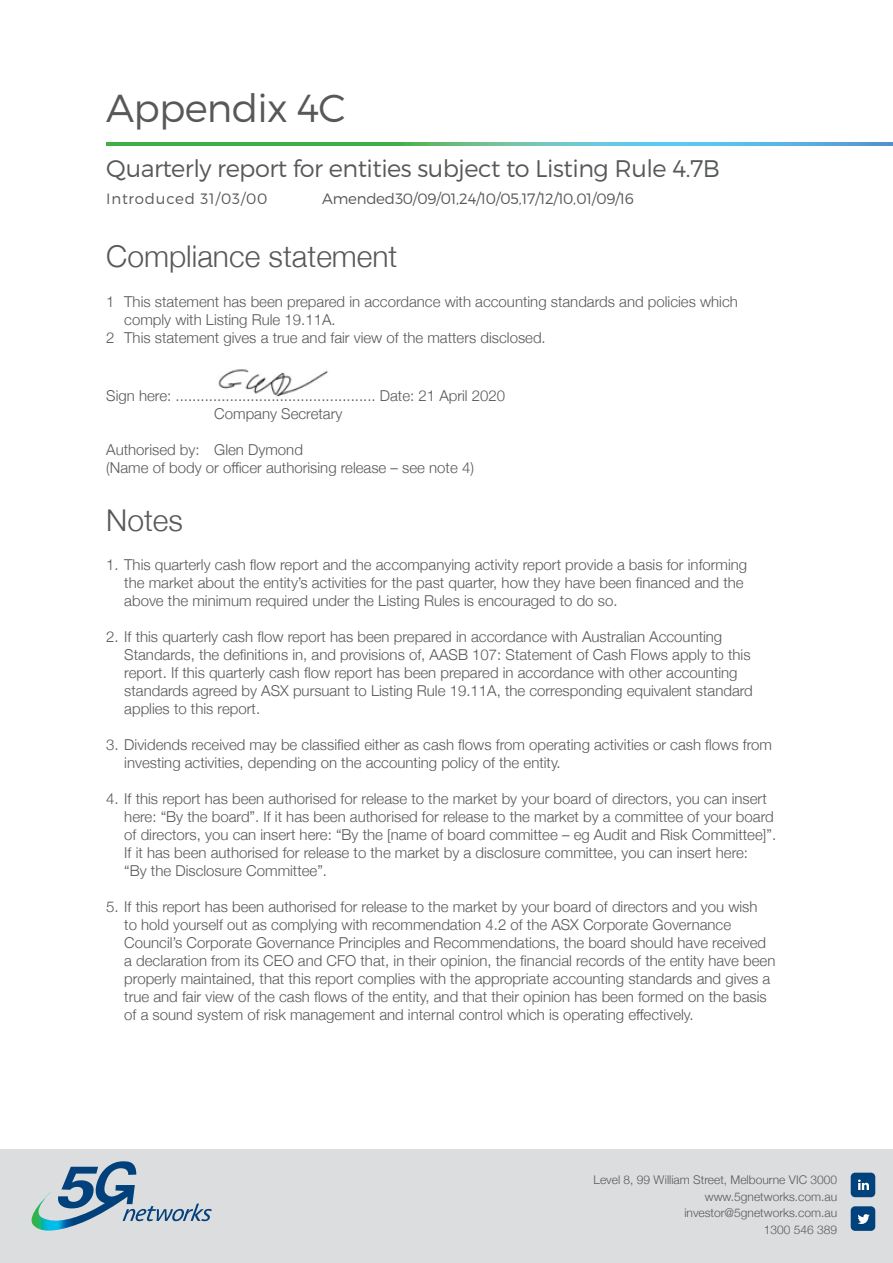
<style>
.page{position:relative;width:893px;height:1263px;background:#fff}
.page>*{position:absolute;margin:0;border:0;box-sizing:border-box;transform-origin:0 0}
.t1{font:300 39px "Montserrat";letter-spacing:-.02em;color:#57585a}
.t2{font:300 30px "Helvetica Neue";color:#57585a}
.t3{font:300 24px "Montserrat";letter-spacing:-.02em;color:#57585a}
.Notes_2{font:300 15px/18px "Helvetica Neue";color:#57585a}
.t4{font:300 15px "Montserrat";letter-spacing:-.015em;color:#57585a}
.t5{font:300 15px "Montserrat";letter-spacing:.05em;color:#57585a}
.t6{font:300 12px/16.5px "Helvetica Neue";color:#58595b;text-align:right}
</style>
<div class="page">
<div style="left:0;top:1150px;width:893px;height:113px;background:#dcddde"></div>
<img style="left:31px;top:1161px;width:105px;height:69px">
<svg style="left:123px;top:1203px;width:89px;height:18px"></svg>
<div style="left:851px;top:1173px;width:24px;height:24px;background:#01427c;border-radius:4px"></div>
<svg style="left:858px;top:1179px;width:11px;height:11px"></svg>
<div style="left:851px;top:1206px;width:24px;height:25px;background:#01427c;border-radius:4px"></div>
<svg style="left:858px;top:1214px;width:12px;height:10px"></svg>
<svg style="left:106px;top:142px;width:787px;height:3px;background:#53b798"></svg>
<img style="left:218px;top:369px;width:110px;height:28px">
<h1 class="t1" style="left:106px;top:85px;width:241px">Appendix 4C</h1>
<h3 class="t3" style="left:106px;top:154px;width:615px">Quarterly report for entities subject to Listing Rule 4.7B</h3>
<p class="t5" style="left:106px;top:189px;width:163px">Introduced 31/03/00</p>
<p class="t4" style="left:322px;top:189px;width:313px">Amended 30/09/01, 24/10/05, 17/12/10, 01/09/16</p>
<p class="t2" style="left:106px;top:232px;width:293px">Compliance statement</p>
<p class="Notes_2" style="left:124px;top:291px;width:615px;text-indent:-18px">1 This statement has been prepared in accordance with accounting standards and policies which comply with Listing Rule 19.11A.</p>
<p class="Notes_2" style="left:106px;top:327px;width:441px">2 This statement gives a true and fair view of the matters disclosed.</p>
<p class="Notes_2" style="left:106px;top:386px;width:400px">Sign here: ................................................ Date: 21 April 2020</p>
<p class="Notes_2" style="left:214px;top:404px;width:130px">Company Secretary</p>
<p class="Notes_2" style="left:106px;top:440px;width:198px">Authorised by: Glen Dymond</p>
<p class="Notes_2" style="left:106px;top:458px;width:369px">(Name of body or officer authorising release – see note 4)</p>
<p class="t2" style="left:106px;top:496px;width:78px">Notes</p>
<p class="Notes_2" style="left:106px;top:555px;width:642px">1. This quarterly cash flow report and the accompanying activity report provide a basis for informing</p>
<p class="Notes_2" style="left:124px;top:573px;width:621px">the market about the entity’s activities for the past quarter, how they have been financed and the</p>
<p class="Notes_2" style="left:124px;top:591px;width:495px">above the minimum required under the Listing Rules is encouraged to do so.</p>
<p class="Notes_2" style="left:124px;top:627px;width:630px;text-indent:-18px">2. If this quarterly cash flow report has been prepared in accordance with Australian Accounting Standards, the definitions in, and provisions of, AASB 107: Statement of Cash Flows apply to this report. If this quarterly cash flow report has been prepared in accordance with other accounting standards agreed by ASX pursuant to Listing Rule 19.11A, the corresponding equivalent standard applies to this report.</p>
<p class="Notes_2" style="left:124px;top:735px;width:649px;text-indent:-18px">3. Dividends received may be classified either as cash flows from operating activities or cash flows from investing activities, depending on the accounting policy of the entity.</p>
<p class="Notes_2" style="left:124px;top:789px;width:653px;text-indent:-18px">4. If this report has been authorised for release to the market by your board of directors, you can insert here: “By the board”. If it has been authorised for release to the market by a committee of your board of directors, you can insert here: “By the [name of board committee – eg Audit and Risk Committee]”.<br>If it has been authorised for release to the market by a disclosure committee, you can insert here:</p>
<p class="Notes_2" style="left:124px;top:861px;width:204px">“By the Disclosure Committee”.</p>
<p class="Notes_2" style="left:124px;top:897px;width:653px;text-indent:-18px">5. If this report has been authorised for release to the market by your board of directors and you wish<br>to hold yourself out as complying with recommendation 4.2 of the ASX Corporate Governance Council’s Corporate Governance Principles and Recommendations, the board should have received a declaration from its CEO and CFO that, in their opinion, the financial records of the entity have been properly maintained, that this report complies with the appropriate accounting standards and gives a true and fair view of the cash flows of the entity, and that their opinion has been formed on the basis</p>
<p class="Notes_2" style="left:124px;top:1005px;width:571px">of a sound system of risk management and internal control which is operating effectively.</p>
<p class="t6" style="left:594px;top:1171px;width:245px">Level 8, 99 William Street, Melbourne VIC 3000 www.5gnetworks.com.au investor@5gnetworks.com.au<br>1300 546 389</p>
</div>
